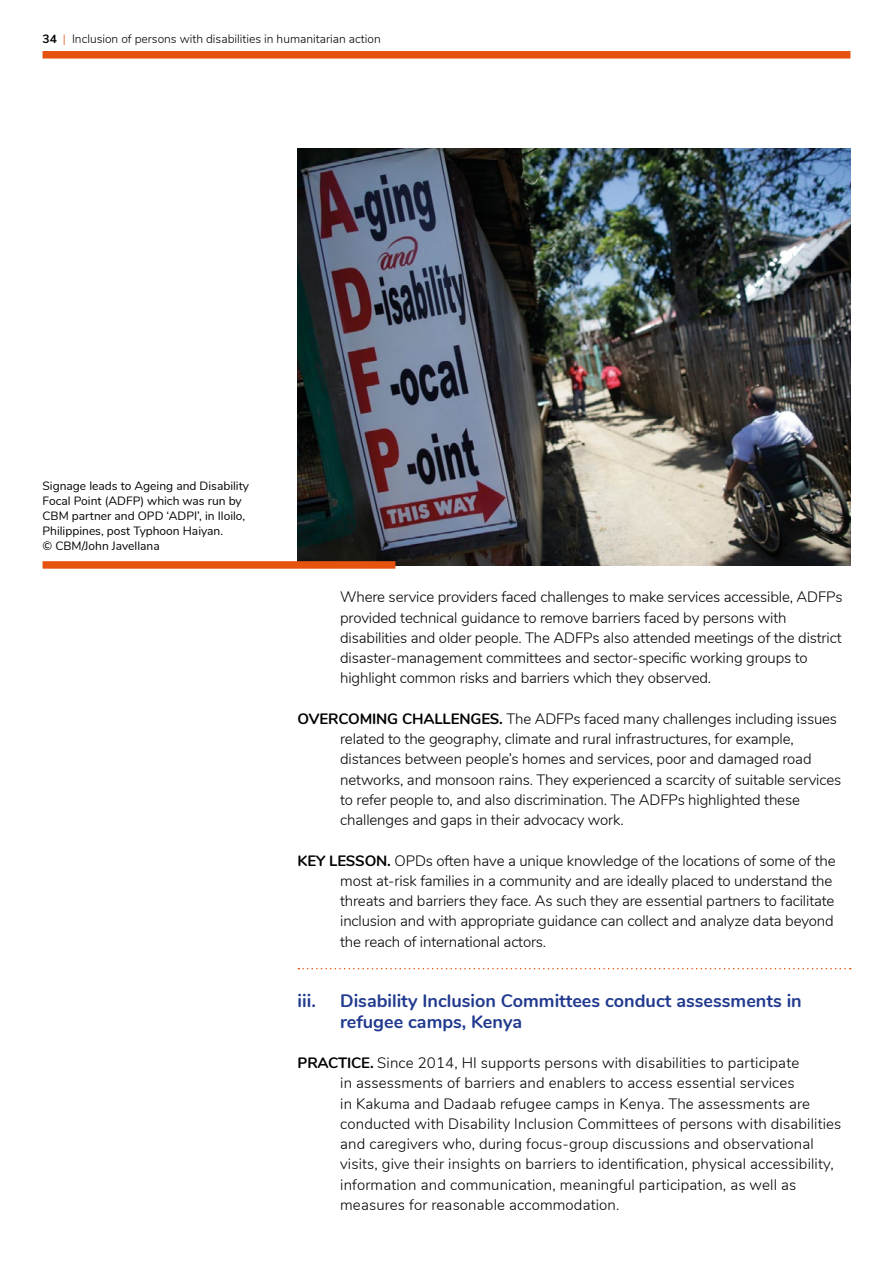
<style>
.page{position:relative;width:893px;height:1263px;background:#fff}
.page>*{position:absolute;margin:0;border:0;box-sizing:border-box;transform-origin:0 0}
.t1{font:700 18px/20.2px "Nunito";color:#213a8f}
.t2{font:300 15px/20.2px "Nunito";letter-spacing:-.01em;color:#000}
.t3{font:300 15px/20.2px "Nunito";letter-spacing:.01em;color:#000}
.t4{font:12px/15px "Nunito";color:#000}
.t5{font:300 12px "Nunito";color:#000}
.s1{font-weight:700}
.s2{color:#e6530f}
</style>
<div class="page">
<div style="left:43px;top:51px;width:807px;height:8px;background:#e6530f"></div>
<svg style="left:298px;top:968px;width:553px;height:1px"></svg>
<img style="left:298px;top:149px;width:552px;height:417px">
<div style="left:43px;top:561px;width:352px;height:8px;background:#e6530f"></div>
<p class="t5" style="left:43px;top:30px;width:340px"><span class="s1">34</span> <span class="s2">|</span> Inclusion of persons with disabilities in humanitarian action</p>
<p class="t4" style="left:43px;top:477px;width:208px">Signage leads to Ageing and Disability Focal Point (ADFP) which was run by CBM partner and OPD ‘ADPI’, in Iloilo, Philippines, post Typhoon Haiyan.<br>© CBM/John Javellana</p>
<p class="t2" style="left:340px;top:586px;width:504px">Where service providers faced challenges to make services accessible, ADFPs provided technical guidance to remove barriers faced by persons with disabilities and older people. The ADFPs also attended meetings of the district disaster-management committees and sector-specific working groups to highlight common risks and barriers which they observed.</p>
<h5 class="t2" style="left:298px;top:708px;width:541px"><span class="s1">OVERCOMING CHALLENGES.</span> The ADFPs faced many challenges including issues</h5>
<p class="t2" style="left:340px;top:728px;width:503px">related to the geography, climate and rural infrastructures, for example, distances between people’s homes and services, poor and damaged road networks, and monsoon rains. They experienced a scarcity of suitable services to refer people to, and also discrimination. The ADFPs highlighted these challenges and gaps in their advocacy work.</p>
<h5 class="t2" style="left:298px;top:849px;width:539px"><span class="s1">KEY LESSON.</span> OPDs often have a unique knowledge of the locations of some of the</h5>
<p class="t2" style="left:340px;top:870px;width:496px">most at-risk families in a community and are ideally placed to understand the threats and barriers they face. As such they are essential partners to facilitate inclusion and with appropriate guidance can collect and analyze data beyond the reach of international actors.</p>
<h4 class="t1" style="left:298px;top:990px;width:20px">iii.</h4>
<h4 class="t1" style="left:340px;top:990px;width:463px">Disability Inclusion Committees conduct assessments in refugee camps, Kenya</h4>
<h5 class="t3" style="left:298px;top:1052px;width:503px"><span class="s1">PRACTICE.</span> Since 2014, HI supports persons with disabilities to participate</h5>
<p class="t3" style="left:340px;top:1072px;width:503px">in assessments of barriers and enablers to access essential services<br>in Kakuma and Dadaab refugee camps in Kenya. The assessments are conducted with Disability Inclusion Committees of persons with disabilities and caregivers who, during focus-group discussions and observational visits, give their insights on barriers to identification, physical accessibility, information and communication, meaningful participation, as well as measures for reasonable accommodation.</p>
</div>
